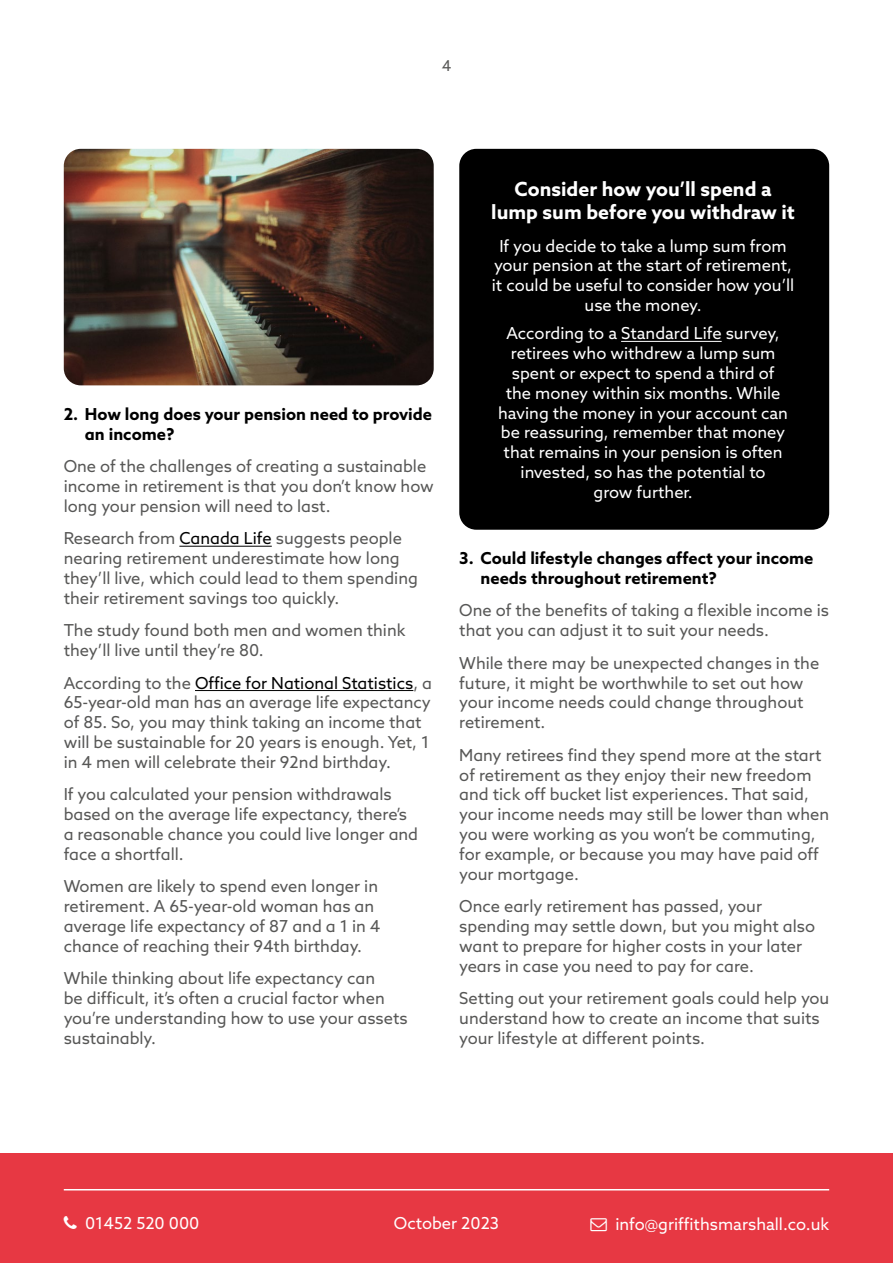
<style>
.page{position:relative;width:893px;height:1263px;background:#fff}
.page>*{position:absolute;margin:0;border:0;box-sizing:border-box;transform-origin:0 0}
.t1{font:700 19.5px/23.4px "Azo Sans";color:#fff;text-align:center}
.t2{font:16.5px/19.8px "Azo Sans";color:#575756}
.t3{font:16.5px/19.8px "Azo Sans";color:#fff;text-align:center}
.t4{font:700 16.5px/19.8px "Azo Sans";color:#000}
.t5{font:15px "Azo Sans";color:#575756}
.s1{color:#000}
</style>
<div class="page">
<div style="left:0;top:1153px;width:893px;height:110px;background:#e73843"></div>
<hr style="left:64px;top:1189px;width:765px;height:1px;background:#fff">
<div style="left:459px;top:149px;width:370px;height:381px;background:#000;border-radius:17px"></div>
<hr style="left:621px;top:341px;width:101px;height:1px;background:#fff">
<hr style="left:179px;top:546px;width:93px;height:1px;background:#000">
<hr style="left:195px;top:690px;width:218px;height:1px;background:#000">
<img style="left:64px;top:149px;width:370px;height:236px">
<p class="t5" style="left:442px;top:56px;width:11px">4</p>
<p class="t4" style="left:85px;top:404px;width:349px;text-indent:-21px">2. How long does your pension need to provide an income?</p>
<p class="t2" style="left:64px;top:456px;width:371px">One of the challenges of creating a sustainable income in retirement is that you don’t know how long your pension will need to last.</p>
<p class="t2" style="left:64px;top:528px;width:356px">Research from <span class="s1">Canada Life</span> suggests people nearing retirement underestimate how long they’ll live, which could lead to them spending their retirement savings too quickly.</p>
<p class="t2" style="left:64px;top:620px;width:343px">The study found both men and women think they’ll live until they’re 80.</p>
<p class="t2" style="left:64px;top:672px;width:370px">According to the <span class="s1">Office for National Statistics</span>, a 65-year-old man has an average life expectancy of 85. So, you may think taking an income that will be sustainable for 20 years is enough. Yet, 1 in 4 men will celebrate their 92nd birthday.</p>
<p class="t2" style="left:64px;top:784px;width:356px">If you calculated your pension withdrawals based on the average life expectancy, there’s a reasonable chance you could live longer and face a shortfall.</p>
<p class="t2" style="left:64px;top:876px;width:318px">Women are likely to spend even longer in retirement. A 65-year-old woman has an average life expectancy of 87 and a 1 in 4 chance of reaching their 94th birthday.</p>
<p class="t2" style="left:64px;top:968px;width:345px">While thinking about life expectancy can<br>be difficult, it’s often a crucial factor when you’re understanding how to use your assets sustainably.</p>
<p class="t1" style="left:491px;top:177px;width:305px">Consider how you’ll spend a lump sum before you withdraw it</p>
<p class="t3" style="left:492px;top:236px;width:304px">If you decide to take a lump sum from your pension at the start of retirement, it could be useful to consider how you’ll use the money.</p>
<p class="t3" style="left:498px;top:323px;width:291px">According to a Standard Life survey, retirees who withdrew a lump sum spent or expect to spend a third of the money within six months. While having the money in your account can be reassuring, remember that money that remains in your pension is often invested, so has the potential to<br>grow further.</p>
<p class="t4" style="left:480px;top:548px;width:334px;text-indent:-21px">3. Could lifestyle changes affect your income needs throughout retirement?</p>
<p class="t2" style="left:459px;top:600px;width:371px">One of the benefits of taking a flexible income is that you can adjust it to suit your needs.</p>
<p class="t2" style="left:459px;top:653px;width:362px">While there may be unexpected changes in the future, it might be worthwhile to set out how your income needs could change throughout retirement.</p>
<p class="t2" style="left:459px;top:745px;width:371px">Many retirees find they spend more at the start of retirement as they enjoy their new freedom and tick off bucket list experiences. That said, your income needs may still be lower than when you were working as you won’t be commuting, for example, or because you may have paid off your mortgage.</p>
<p class="t2" style="left:459px;top:896px;width:357px">Once early retirement has passed, your spending may settle down, but you might also want to prepare for higher costs in your later years in case you need to pay for care.</p>
<p class="t2" style="left:459px;top:988px;width:371px">Setting out your retirement goals could help you understand how to create an income that suits your lifestyle at different points.</p>
<p class="t3" style="left:394px;top:1213px;width:107px">October 2023</p>
<p class="t3" style="left:85px;top:1213px;width:116px">01452 520 000</p>
<p class="t3" style="left:615px;top:1214px;width:215px">info@griffithsmarshall.co.uk</p>
</div>
